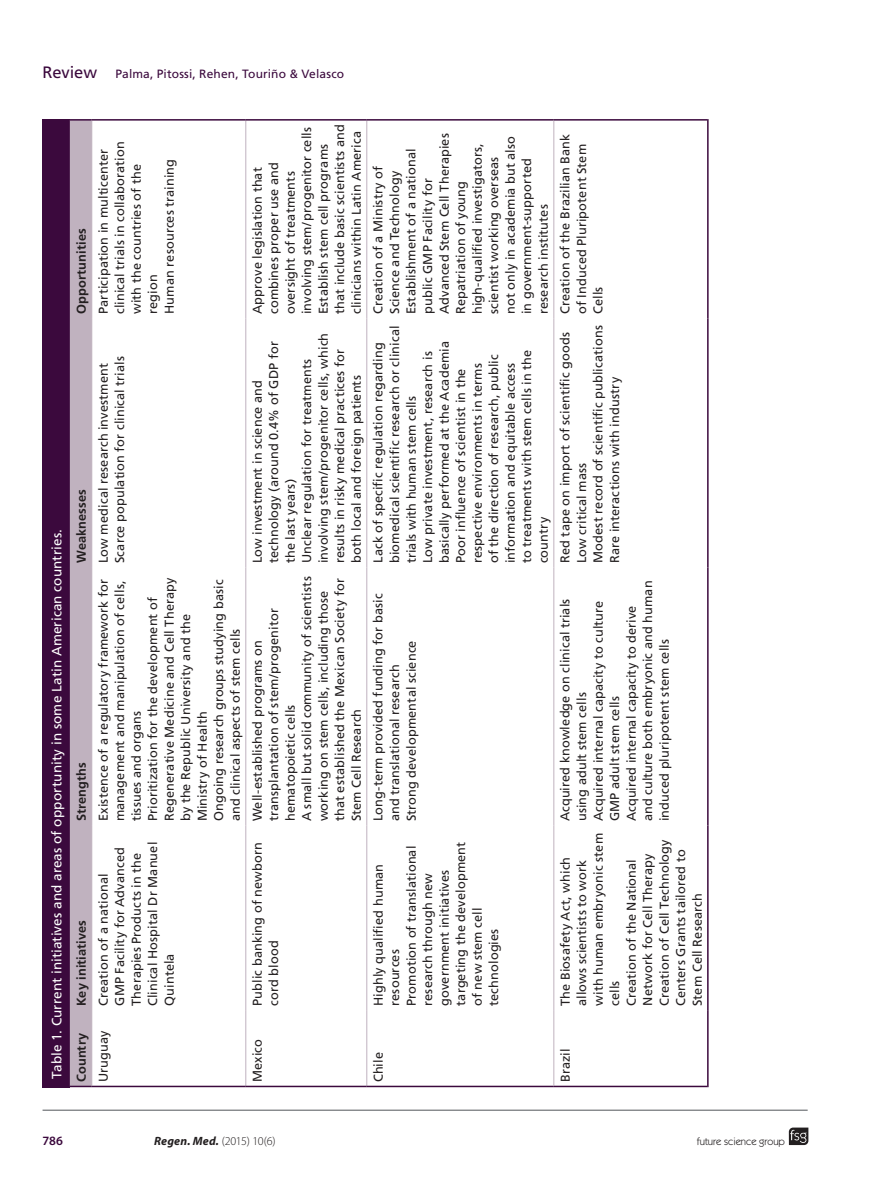
<style>
.page{position:relative;width:885px;height:1191px;background:#fff}
.page>*{position:absolute;margin:0;border:0;box-sizing:border-box;transform-origin:0 0}
.t1{font:13.5px "Frutiger";letter-spacing:.005em;color:#fff}
.t2{font:12.75px/16.5px "Frutiger";letter-spacing:.01em;color:#231f20}
.t3{font:700 12.75px "Frutiger";letter-spacing:.01em;color:#231f20}
.t4{font:600 12.75px "Myriad Pro";color:#3b093d}
.t5{font:12px "Frutiger";letter-spacing:.01em;color:#3b093d}
.t6{font:300 12px "Myriad Pro";letter-spacing:-.045em;color:#231f20}
.t7{font:10.5px "Itc Kabel";color:#231f20}
.s1{font-size:16.5px}
.s2{font-weight:700;font-style:italic}
</style>
<div class="page">
<svg style="left:788px;top:1127px;width:20px;height:18px"></svg>
<hr style="left:43px;top:1109px;width:764px;height:1px;background:#52555a">
<div style="left:43px;top:119px;width:27px;height:968px;background:#3b093d"></div>
<div style="left:70px;top:121px;width:21px;height:964px;background:#c0b2bf"></div>
<hr style="left:70px;top:1085px;width:22px;height:2px;background:#3b093d">
<hr style="left:70px;top:119px;width:22px;height:2px;background:#3b093d">
<hr style="left:91px;top:1010px;width:1px;height:75px;background:#c0b2bf">
<hr style="left:91px;top:825px;width:1px;height:185px;background:#c0b2bf">
<hr style="left:91px;top:567px;width:1px;height:258px;background:#c0b2bf">
<hr style="left:91px;top:318px;width:1px;height:249px;background:#c0b2bf">
<hr style="left:91px;top:121px;width:1px;height:197px;background:#c0b2bf">
<hr style="left:245px;top:1010px;width:1px;height:75px;background:#c0b2bf">
<hr style="left:245px;top:825px;width:1px;height:185px;background:#c0b2bf">
<hr style="left:245px;top:567px;width:1px;height:258px;background:#c0b2bf">
<hr style="left:245px;top:318px;width:1px;height:249px;background:#c0b2bf">
<hr style="left:245px;top:121px;width:1px;height:197px;background:#c0b2bf">
<hr style="left:366px;top:1010px;width:1px;height:75px;background:#c0b2bf">
<hr style="left:366px;top:825px;width:1px;height:185px;background:#c0b2bf">
<hr style="left:366px;top:567px;width:1px;height:258px;background:#c0b2bf">
<hr style="left:366px;top:318px;width:1px;height:249px;background:#c0b2bf">
<hr style="left:366px;top:121px;width:1px;height:197px;background:#c0b2bf">
<hr style="left:92px;top:1085px;width:154px;height:2px;background:#3b093d">
<hr style="left:92px;top:119px;width:154px;height:2px;background:#3b093d">
<hr style="left:246px;top:1085px;width:121px;height:2px;background:#3b093d">
<hr style="left:246px;top:119px;width:121px;height:2px;background:#3b093d">
<hr style="left:367px;top:1085px;width:186px;height:2px;background:#3b093d">
<hr style="left:367px;top:119px;width:186px;height:2px;background:#3b093d">
<hr style="left:553px;top:1010px;width:1px;height:75px;background:#c0b2bf">
<hr style="left:553px;top:825px;width:1px;height:185px;background:#c0b2bf">
<hr style="left:553px;top:567px;width:1px;height:258px;background:#c0b2bf">
<hr style="left:553px;top:318px;width:1px;height:249px;background:#c0b2bf">
<hr style="left:553px;top:121px;width:1px;height:197px;background:#c0b2bf">
<hr style="left:553px;top:1085px;width:154px;height:2px;background:#3b093d">
<hr style="left:553px;top:119px;width:154px;height:2px;background:#3b093d">
<hr style="left:707px;top:1010px;width:1px;height:77px;background:#3b093d">
<hr style="left:707px;top:825px;width:1px;height:185px;background:#3b093d">
<hr style="left:707px;top:567px;width:1px;height:258px;background:#3b093d">
<hr style="left:707px;top:318px;width:1px;height:249px;background:#3b093d">
<hr style="left:707px;top:119px;width:1px;height:199px;background:#3b093d">
<p class="t5" style="left:43px;top:67px;width:303px"><span class="s1">Review</span> Palma, Pitossi, Rehen, Touriño &amp; Velasco</p>
<p class="t1" style="left:49px;top:1078px;width:551px;rotate:-90deg">Table 1. Current initiatives and areas of opportunity in some Latin American countries.</p>
<p class="t3" style="left:74px;top:314px;width:87px;rotate:-90deg">Opportunities</p>
<p class="t2" style="left:95px;top:314px;width:174px;rotate:-90deg">Participation in multicenter clinical trials in collaboration with the countries of the region<br>Human resources training</p>
<p class="t3" style="left:74px;top:563px;width:76px;rotate:-90deg">Weaknesses</p>
<p class="t3" style="left:74px;top:821px;width:61px;rotate:-90deg">Strengths</p>
<p class="t3" style="left:74px;top:1005px;width:87px;rotate:-90deg">Key initiatives</p>
<p class="t2" style="left:95px;top:563px;width:208px;rotate:-90deg">Low medical research investment<br>Scarce population for clinical trials</p>
<p class="t2" style="left:95px;top:821px;width:245px;rotate:-90deg">Existence of a regulatory framework for management and manipulation of cells, tissues and organs<br>Prioritization for the development of Regenerative Medicine and Cell Therapy by the Republic University and the Ministry of Health<br>Ongoing research groups studying basic and clinical aspects of stem cells</p>
<p class="t2" style="left:95px;top:1005px;width:165px;rotate:-90deg">Creation of a national<br>GMP Facility for Advanced<br>Therapies Products in the<br>Clinical Hospital Dr Manuel<br>Quintela</p>
<p class="t2" style="left:249px;top:314px;width:191px;rotate:-90deg">Approve legislation that combines proper use and oversight of treatments involving stem/progenitor cells<br>Establish stem cell programs that include basic scientists and clinicians within Latin America</p>
<p class="t2" style="left:249px;top:563px;width:232px;rotate:-90deg">Low investment in science and technology (around 0.4% of GDP for the last years)<br>Unclear regulation for treatments involving stem/progenitor cells, which results in risky medical practices for both local and foreign patients</p>
<p class="t2" style="left:249px;top:821px;width:246px;rotate:-90deg">Well-established programs on transplantation of stem/progenitor hematopoietic cells<br>A small but solid community of scientists working on stem cells, including those that established the Mexican Society for<br>Stem Cell Research</p>
<p class="t2" style="left:249px;top:1006px;width:165px;rotate:-90deg">Public banking of newborn cord blood</p>
<p class="t2" style="left:370px;top:314px;width:182px;rotate:-90deg">Creation of a Ministry of<br>Science and Technology<br>Establishment of a national public GMP Facility for<br>Advanced Stem Cell Therapies<br>Repatriation of young high-qualified investigators, scientist working overseas not only in academia but also in government-supported research institutes</p>
<p class="t2" style="left:370px;top:563px;width:239px;rotate:-90deg">Lack of specific regulation regarding biomedical scientific research or clinical trials with human stem cells<br>Low private investment, research is basically performed at the Academia Poor influence of scientist in the respective environments in terms<br>of the direction of research, public information and equitable access<br>to treatments with stem cells in the country</p>
<p class="t2" style="left:370px;top:821px;width:229px;rotate:-90deg">Long-term provided funding for basic and translational research<br>Strong developmental science</p>
<p class="t2" style="left:370px;top:1006px;width:166px;rotate:-90deg">Highly qualified human resources<br>Promotion of translational research through new government initiatives targeting the development of new stem cell technologies</p>
<p class="t2" style="left:556px;top:314px;width:182px;rotate:-90deg">Creation of the Brazilian Bank of Induced Pluripotent Stem<br>Cells</p>
<p class="t2" style="left:556px;top:563px;width:239px;rotate:-90deg">Red tape on import of scientific goods<br>Low critical mass<br>Modest record of scientific publications<br>Rare interactions with industry</p>
<p class="t2" style="left:556px;top:821px;width:242px;rotate:-90deg">Acquired knowledge on clinical trials using adult stem cells<br>Acquired internal capacity to culture<br>GMP adult stem cells<br>Acquired internal capacity to derive and culture both embryonic and human induced pluripotent stem cells</p>
<p class="t2" style="left:556px;top:1006px;width:174px;rotate:-90deg">The Biosafety Act, which allows scientists to work with human embryonic stem cells<br>Creation of the National<br>Network for Cell Therapy<br>Creation of Cell Technology<br>Centers Grants tailored to<br>Stem Cell Research</p>
<p class="t3" style="left:74px;top:1082px;width:51px;rotate:-90deg">Country</p>
<p class="t2" style="left:95px;top:1082px;width:53px;rotate:-90deg">Uruguay</p>
<p class="t2" style="left:249px;top:1082px;width:45px;rotate:-90deg">Mexico</p>
<p class="t2" style="left:370px;top:1082px;width:32px;rotate:-90deg">Chile</p>
<p class="t2" style="left:556px;top:1082px;width:35px;rotate:-90deg">Brazil</p>
<p class="t4" style="left:43px;top:1132px;width:22px">786</p>
<p class="t6" style="left:154px;top:1134px;width:123px"><span class="s2">Regen. Med.</span> (2015) 10(6)</p>
<p class="t7" style="left:696px;top:1135px;width:90px">future science group</p>
</div>
